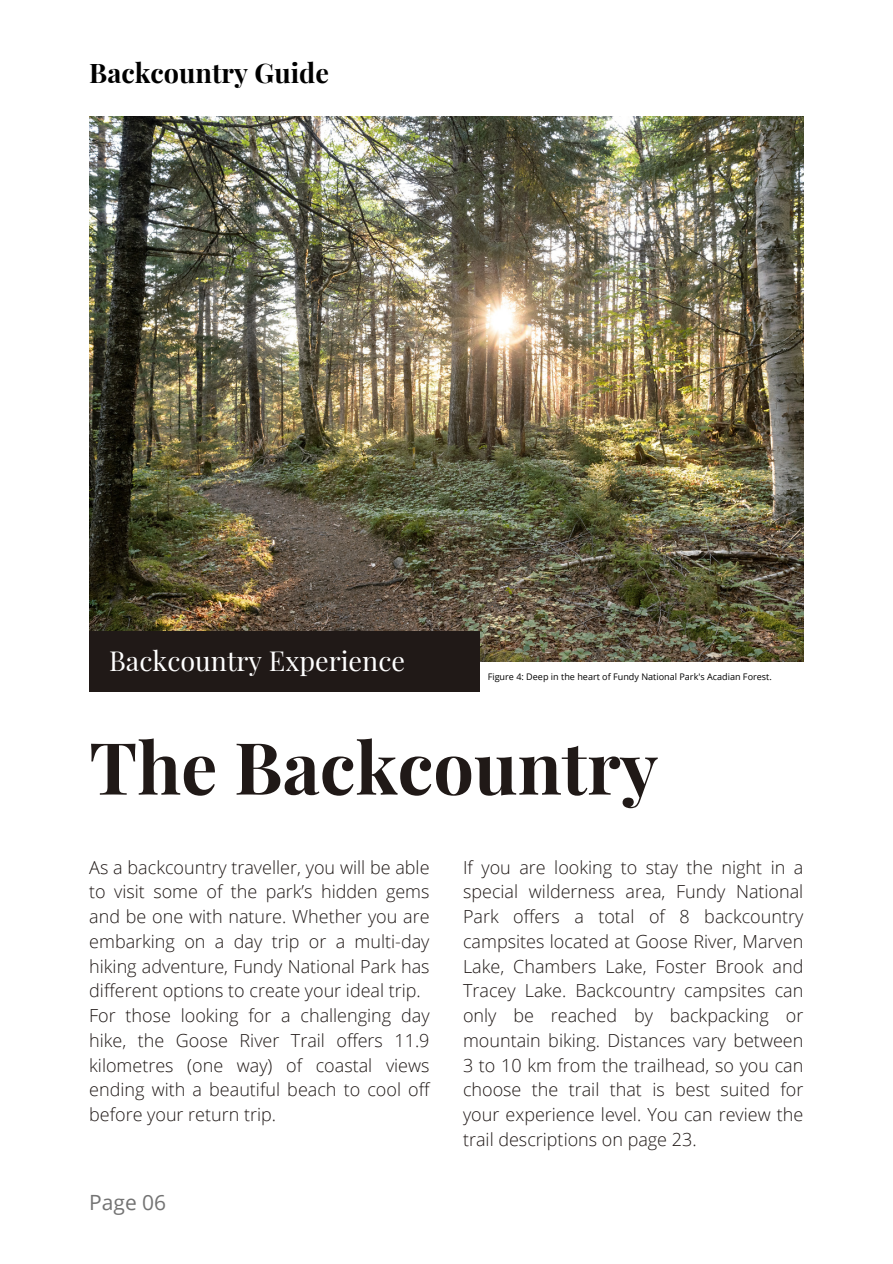
<style>
.page{position:relative;width:893px;height:1264px;background:#fff}
.page>*{position:absolute;margin:0;border:0;box-sizing:border-box;transform-origin:0 0}
.t1{font:700 72px "Playfair Display";color:#201917}
.t2{font:27px "Playfair Display";color:#fff}
.t3{font:700 27px "Playfair Display";color:#000}
.t4{font:21px "Open Sans";color:#737373}
.t5{font:300 18px/24.8px "Open Sans";color:#201917;text-align:justify}
.t6{font:9px "Open Sans";color:#000}
</style>
<div class="page">
<img style="left:89px;top:116px;width:714px;height:545px">
<div style="left:89px;top:631px;width:390px;height:61px;background:#201917"></div>
<p class="t3" style="left:89px;top:54px;width:241px">Backcountry Guide</p>
<p class="t2" style="left:109px;top:642px;width:297px">Backcountry Experience</p>
<p class="t6" style="left:487px;top:670px;width:285px">Figure 4: Deep in the heart of Fundy National Park's Acadian Forest.</p>
<p class="t1" style="left:89px;top:716px;width:570px">The Backcountry</p>
<p class="t5" style="left:89px;top:854px;width:342px">As a backcountry traveller, you will be able to visit some of the park’s hidden gems and be one with nature. Whether you are embarking on a day trip or a multi-day hiking adventure, Fundy National Park has different options to create your ideal trip.</p>
<p class="t5" style="left:89px;top:1002px;width:342px">For those looking for a challenging day hike, the Goose River Trail offers 11.9 kilometres (one way) of coastal views ending with a beautiful beach to cool off before your return trip.</p>
<p class="t4" style="left:89px;top:1187px;width:78px">Page 06</p>
<p class="t5" style="left:463px;top:854px;width:342px">If you are looking to stay the night in a special wilderness area, Fundy National Park offers a total of 8 backcountry campsites located at Goose River, Marven Lake, Chambers Lake, Foster Brook and Tracey Lake. Backcountry campsites can only be reached by backpacking or mountain biking. Distances vary between 3 to 10 km from the trailhead, so you can choose the trail that is best suited for your experience level. You can review the trail descriptions on page 23.</p>
</div>
